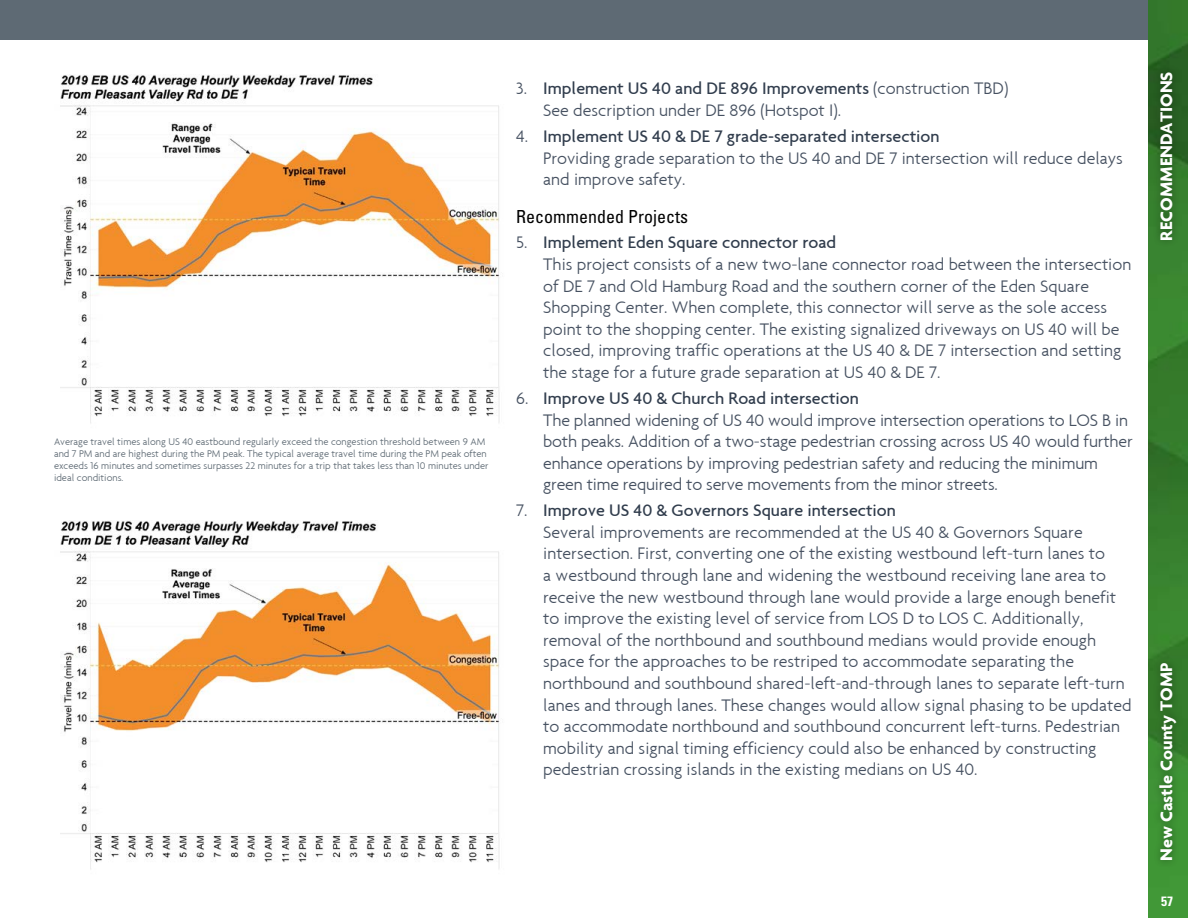
<style>
.page{position:relative;width:1188px;height:918px;background:#fff}
.page>*{position:absolute;margin:0;border:0;box-sizing:border-box;transform-origin:0 0}
.t1{font:300 18px/21.6px "Agenda";color:#465161}
.side_bar{font:700 18px "Agenda";color:#fff}
.t2{font:condensed 18px "Univers LT Std";color:#000}
.t3{font:700 condensed 13.5px "Univers LT Std";color:#fff}
.subhead{font:300 10.5px/12px "Agenda";color:#5e6a74}
.s1{font-weight:500;color:#313d4d}
</style>
<div class="page">
<div style="left:0;top:0;width:1188px;height:40px;background:#5e6a74"></div>
<img style="left:1148px;top:0;width:40px;height:918px">
<div style="left:1152px;top:64px;width:32px;height:804px;background:#000;opacity:.4"></div>
<img style="left:60px;top:74px;width:440px;height:349px">
<div style="left:46px;top:194px;width:29px;height:11px;background:#fff"></div>
<img style="left:60px;top:520px;width:440px;height:349px">
<div style="left:46px;top:639px;width:29px;height:12px;background:#fff"></div>
<p class="subhead" style="left:54px;top:435px;width:436px">Average travel times along US 40 eastbound regularly exceed the congestion threshold between 9 AM and 7 PM and are highest during the PM peak. The typical average travel time during the PM peak often exceeds 16 minutes and sometimes surpasses 22 minutes for a trip that takes less than 10 minutes under ideal conditions.</p>
<p class="t1" style="left:543px;top:78px;width:467px;text-indent:-27px">3. <span class="s1">Implement US 40 and DE 896 Improvements</span> (construction TBD)<br>See description under DE 896 (Hotspot I).</p>
<p class="t1" style="left:543px;top:125px;width:581px;text-indent:-27px">4. <span class="s1">Implement US 40 &amp; DE 7 grade-separated intersection<br></span>Providing grade separation to the US 40 and DE 7 intersection will reduce delays and improve safety.</p>
<p class="t2" style="left:516px;top:205px;width:173px">Recommended Projects</p>
<p class="t1" style="left:543px;top:232px;width:590px;text-indent:-27px">5. <span class="s1">Implement Eden Square connector road<br></span>This project consists of a new two-lane connector road between the intersection of DE 7 and Old Hamburg Road and the southern corner of the Eden Square Shopping Center. When complete, this connector will serve as the sole access point to the shopping center. The existing signalized driveways on US 40 will be closed, improving traffic operations at the US 40 &amp; DE 7 intersection and setting the stage for a future grade separation at US 40 &amp; DE 7.</p>
<p class="t1" style="left:543px;top:387px;width:591px;text-indent:-27px">6. <span class="s1">Improve US 40 &amp; Church Road intersection<br></span>The planned widening of US 40 would improve intersection operations to LOS B in both peaks. Addition of a two-stage pedestrian crossing across US 40 would further enhance operations by improving pedestrian safety and reducing the minimum green time required to serve movements from the minor streets.</p>
<p class="t1" style="left:543px;top:499px;width:590px;text-indent:-27px">7. <span class="s1">Improve US 40 &amp; Governors Square intersection<br></span>Several improvements are recommended at the US 40 &amp; Governors Square intersection. First, converting one of the existing westbound left-turn lanes to<br>a westbound through lane and widening the westbound receiving lane area to receive the new westbound through lane would provide a large enough benefit to improve the existing level of service from LOS D to LOS C. Additionally, removal of the northbound and southbound medians would provide enough space for the approaches to be restriped to accommodate separating the northbound and southbound shared-left-and-through lanes to separate left-turn lanes and through lanes. These changes would allow signal phasing to be updated to accommodate northbound and southbound concurrent left-turns. Pedestrian mobility and signal timing efficiency could also be enhanced by constructing pedestrian crossing islands in the existing medians on US 40.</p>
<p class="side_bar" style="left:1155px;top:241px;width:170px;rotate:-90deg">RECOMMENDATIONS</p>
<p class="side_bar" style="left:1155px;top:861px;width:200px;rotate:-90deg">New Castle County TOMP</p>
<p class="t3" style="left:1161px;top:893px;width:13px">57</p>
</div>
